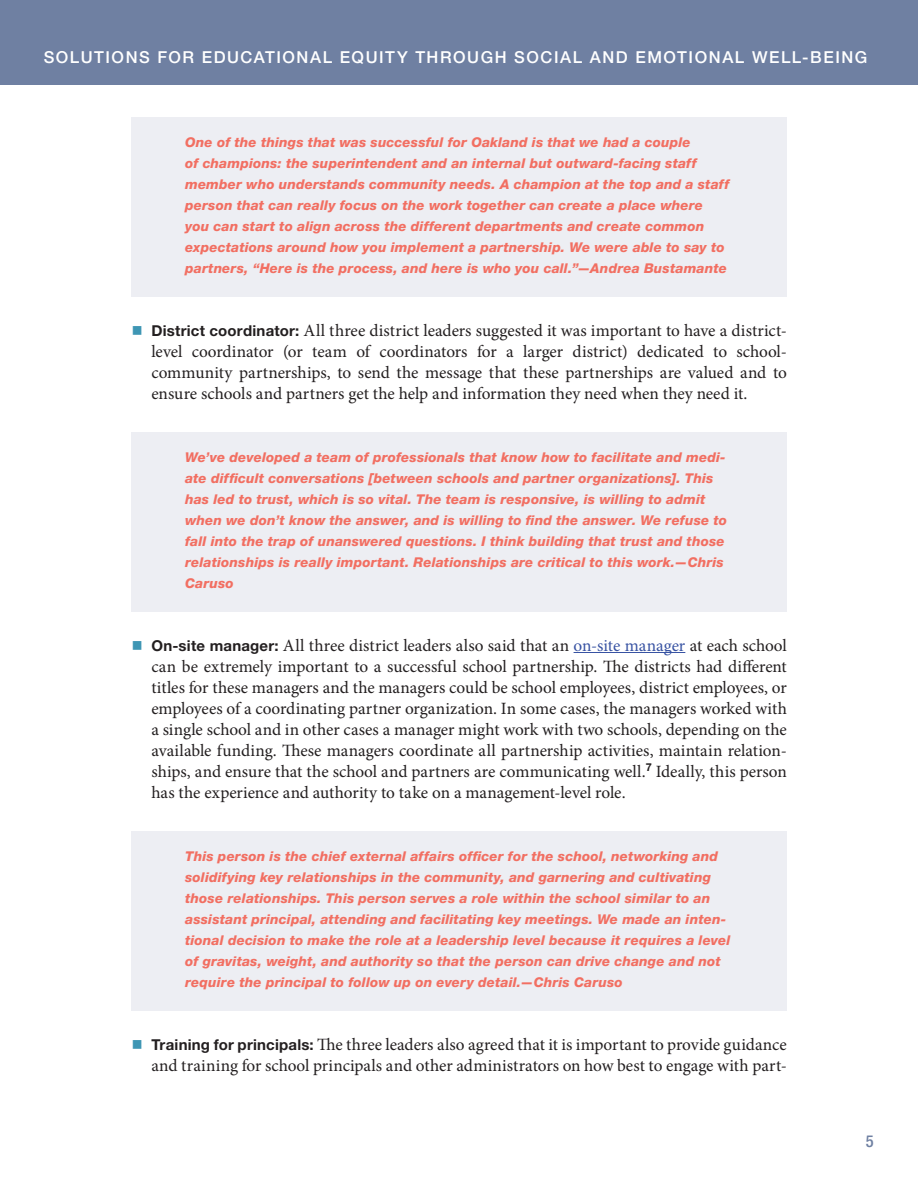
<style>
.page{position:relative;width:918px;height:1188px;background:#fff}
.page>*{position:absolute;margin:0;border:0;box-sizing:border-box;transform-origin:0 0}
.t1{font:17.25px/21px "Minion Pro";color:#231f20;text-align:justify}
.t2{font:500 16.5px "Helvetica Neue LT Std";letter-spacing:.095em;color:#fff}
.t3{font:500 condensed 16.5px "Helvetica Neue LT Std";color:#6f80a2}
.Quotes{font:italic 800 13.5px/21px "Helvetica Neue LT Std";letter-spacing:.01em;color:#f26f62}
.s1{font-size:30px;color:#3e96b4}
.s2{font-family:"Helvetica Neue LT Std";font-weight:700;font-size:15px}
.s3{color:#3853a3}
</style>
<div class="page">
<div style="left:0;top:0;width:918px;height:85px;background:#6f80a2"></div>
<div style="left:131px;top:117px;width:656px;height:180px;background:#edeef3"></div>
<div style="left:131px;top:432px;width:656px;height:180px;background:#edeef3"></div>
<hr style="left:574px;top:652px;width:111px;height:1px;background:#3853a3">
<div style="left:131px;top:831px;width:656px;height:180px;background:#edeef3"></div>
<p class="t2" style="left:44px;top:47px;width:825px">SOLUTIONS FOR EDUCATIONAL EQUITY THROUGH SOCIAL AND EMOTIONAL WELL-BEING</p>
<p class="Quotes" style="left:185px;top:132px;width:546px">One of the things that was successful for Oakland is that we had a couple<br>of champions: the superintendent and an internal but outward-facing staff member who understands community needs. A champion at the top and a staff person that can really focus on the work together can create a place where you can start to align across the different departments and create common expectations around how you implement a partnership. We were able to say to partners, “Here is the process, and here is who you call.”—Andrea Bustamante</p>
<p class="t1" style="left:151px;top:320px;width:637px;text-indent:-20px"><span class="s1">■</span> <span class="s2">District coordinator:</span> All three district leaders suggested it was important to have a district&shy;level coordinator (or team of coordinators for a larger district) dedicated to school&shy;community partnerships, to send the message that these partnerships are valued and to ensure schools and partners get the help and information they need when they need it.</p>
<p class="Quotes" style="left:185px;top:447px;width:544px">We’ve developed a team of professionals that know how to facilitate and medi&shy;ate difficult conversations [between schools and partner organizations]. This has led to trust, which is so vital. The team is responsive, is willing to admit when we don’t know the answer, and is willing to find the answer. We refuse to fall into the trap of unanswered questions. I think building that trust and those relationships is really important. Relationships are critical to this work.—Chris Caruso</p>
<p class="t1" style="left:151px;top:635px;width:637px;text-indent:-20px"><span class="s1">■</span> <span class="s2">On-site manager:</span> All three district leaders also said that an <span class="s3">on-site manager</span> at each school can be extremely important to a successful school partnership. The districts had different titles for these managers and the managers could be school employees, district employees, or employees of a coordinating partner organization. In some cases, the managers worked with a single school and in other cases a manager might work with two schools, depending on the available funding. These managers coordinate all partnership activities, maintain relation&shy;ships, and ensure that the school and partners are communicating well.<sup>7</sup> Ideally, this person has the experience and authority to take on a management-level role.</p>
<p class="Quotes" style="left:185px;top:846px;width:547px">This person is the chief external affairs officer for the school, networking and solidifying key relationships in the community, and garnering and cultivating those relationships. This person serves a role within the school similar to an assistant principal, attending and facilitating key meetings. We made an inten&shy;tional decision to make the role at a leadership level because it requires a level of gravitas, weight, and authority so that the person can drive change and not require the principal to follow up on every detail.—Chris Caruso</p>
<p class="t1" style="left:131px;top:1034px;width:657px;text-align:right"><span class="s1">■</span> <span class="s2">Training for principals:</span> The three leaders also agreed that it is important to provide guidance and training for school principals and other administrators on how best to engage with part-</p>
<p class="t3" style="left:866px;top:1131px;width:9px">5</p>
</div>
